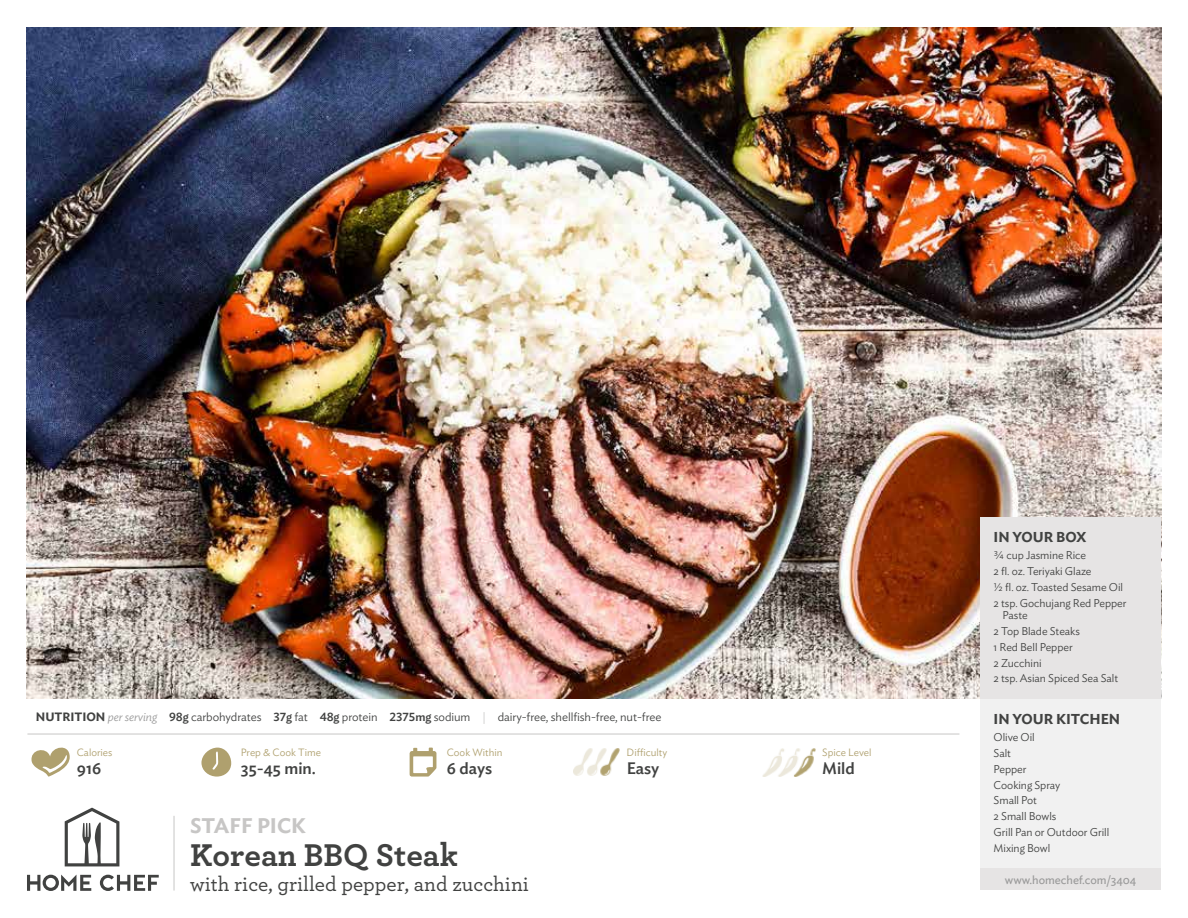
<style>
.page{position:relative;width:1188px;height:918px;background:#fff}
.page>*{position:absolute;margin:0;border:0;box-sizing:border-box;transform-origin:0 0}
.t1{font:700 33px "Archer";color:#414241}
.t2{font:500 21px "Archer";color:#414241}
.t3{font:600 21px "Ideal Sans";color:#c7c6c5}
.t4{font:500 16.5px "Ideal Sans";color:#414241}
.t5{font:600 14.25px "Ideal Sans";letter-spacing:-.005em;color:#414241}
.t6{font:300 12px "Ideal Sans";letter-spacing:-.005em;color:#414241}
.t7{font:12px "Ideal Sans";letter-spacing:-.005em;color:#9a9a9a}
.t8{font:300 11.25px/15.8px "Ideal Sans";letter-spacing:-.005em;color:#414241}
.t9{font:300 10.5px "Ideal Sans";color:#afa06e}
.s1{font-weight:600}
.s2{font-style:italic;color:#9a9a9a}
.s3{font-weight:500}
.s4{color:#c7c6c5}
</style>
<div class="page">
<img style="left:27px;top:27px;width:1134px;height:671px">
<div style="left:201px;top:748px;width:30px;height:29px;background:#afa06e;border-radius:14px"></div>
<svg style="left:212px;top:751px;width:6px;height:19px"></svg>
<svg style="left:409px;top:748px;width:28px;height:29px"></svg>
<svg style="left:31px;top:747px;width:39px;height:30px"></svg>
<svg style="left:27px;top:875px;width:132px;height:16px"></svg>
<svg style="left:65px;top:808px;width:54px;height:58px"></svg>
<hr style="left:174px;top:816px;width:1px;height:74px;background:#c7c6c5">
<img style="left:574px;top:748px;width:45px;height:28px">
<img style="left:762px;top:748px;width:53px;height:28px">
<div style="left:980px;top:517px;width:181px;height:373px;background:#e6e4e4"></div>
<div style="left:980px;top:699px;width:181px;height:191px;background:#f1f1f1"></div>
<div style="left:980px;top:869px;width:181px;height:21px;background:#e6e4e4"></div>
<hr style="left:28px;top:734px;width:931px;height:1px;background:#c7c6c5">
<p class="t6" style="left:36px;top:708px;width:627px"><span class="s1">NUTRITION</span> <span class="s2">per serving</span> <span class="s3">98g</span> carbohydrates <span class="s3">37g</span> fat <span class="s3">48g</span> protein <span class="s3">2375mg</span> sodium <span class="s4">|</span> dairy-free, shellfish-free, nut-free</p>
<p class="t9" style="left:77px;top:744px;width:37px">Calories</p>
<p class="t9" style="left:241px;top:744px;width:82px">Prep &amp; Cook Time</p>
<p class="t9" style="left:447px;top:744px;width:57px">Cook Within</p>
<p class="t9" style="left:627px;top:744px;width:42px">Difficulty</p>
<p class="t9" style="left:822px;top:744px;width:51px">Spice Level</p>
<h3 class="t4" style="left:77px;top:756px;width:26px">916</h3>
<h3 class="t4" style="left:241px;top:756px;width:77px">35-45 min.</h3>
<h3 class="t4" style="left:447px;top:756px;width:47px">6 days</h3>
<h3 class="t4" style="left:627px;top:756px;width:34px">Easy</h3>
<h3 class="t4" style="left:822px;top:756px;width:34px">Mild</h3>
<h2 class="t3" style="left:190px;top:809px;width:117px">STAFF PICK</h2>
<h1 class="t1" style="left:190px;top:828px;width:269px">Korean BBQ Steak</h1>
<h2 class="t2" style="left:190px;top:869px;width:340px">with rice, grilled pepper, and zucchini</h2>
<p class="t5" style="left:994px;top:526px;width:95px">IN YOUR BOX</p>
<p class="t8" style="left:994px;top:547px;width:134px">¾ cup Jasmine Rice<br>2 fl. oz. Teriyaki Glaze<br>½ fl. oz. Toasted Sesame Oil<br>2 tsp. Gochujang Red Pepper</p>
<p class="t8" style="left:994px;top:607px;width:126px;text-indent:9px">Paste<br>2 Top Blade Steaks<br>1 Red Bell Pepper<br>2 Zucchini<br>2 tsp. Asian Spiced Sea Salt</p>
<p class="t5" style="left:994px;top:708px;width:128px">IN YOUR KITCHEN</p>
<p class="t8" style="left:994px;top:729px;width:117px">Olive Oil<br>Salt<br>Pepper<br>Cooking Spray<br>Small Pot<br>2 Small Bowls<br>Grill Pan or Outdoor Grill<br>Mixing Bowl</p>
<p class="t7" style="left:1005px;top:871px;width:133px">www.homechef.com/3404</p>
</div>
